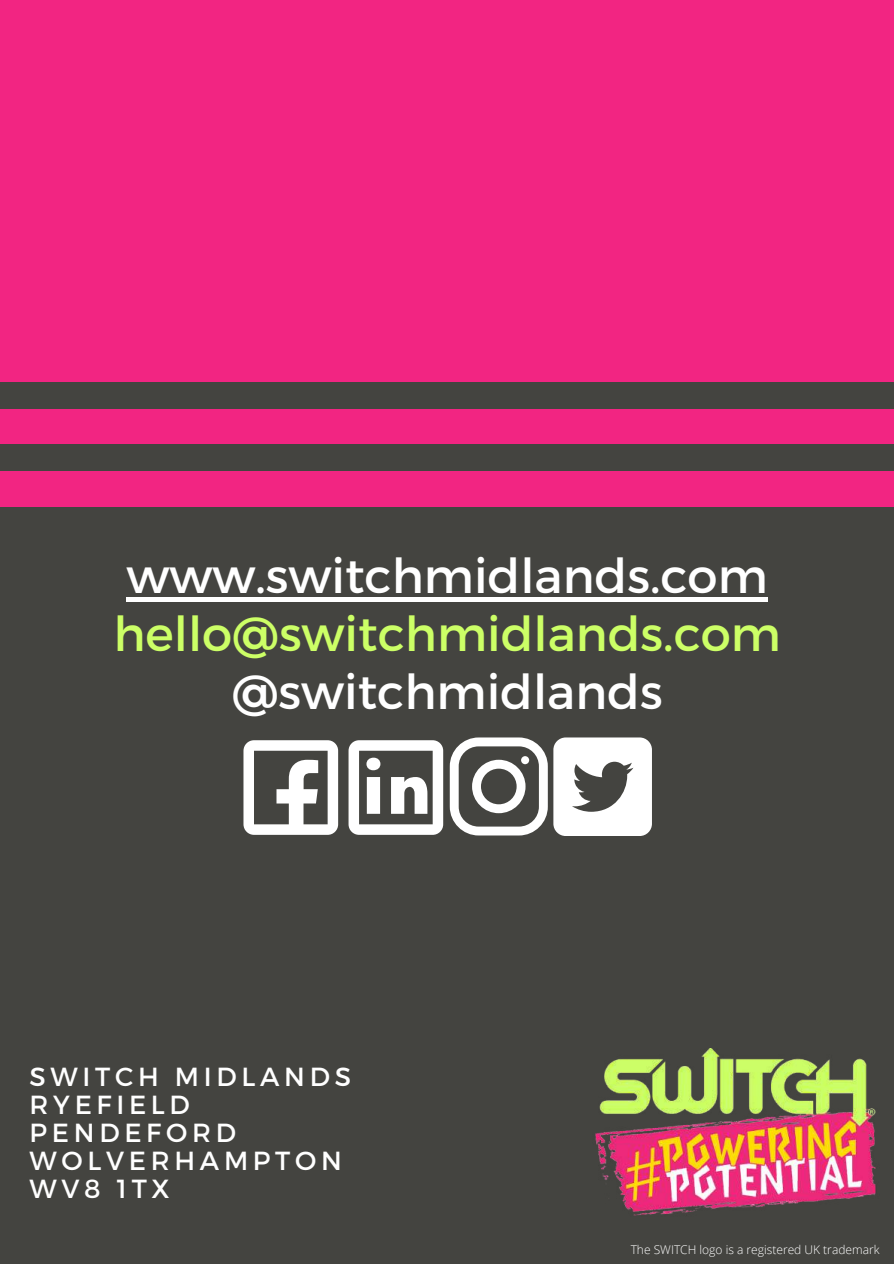
<style>
.page{position:relative;width:894px;height:1264px;background:#fff}
.page>*{position:absolute;margin:0;border:0;box-sizing:border-box;transform-origin:0 0}
.t1{font:48px "Montserrat";color:#fff}
.t2{font:48px "Montserrat";color:#cf6}
.t3{font:26.25px/28.2px "Montserrat";letter-spacing:.18em;color:#fff}
.t4{font:300 12px "Open Sans";color:#fff}
</style>
<div class="page">
<div style="left:0;top:498px;width:893px;height:765px;background:#444440"></div>
<div style="left:0;top:0;width:893px;height:507px;background:#f22582"></div>
<div style="left:0;top:444px;width:893px;height:26px;background:#444440"></div>
<img style="left:595px;top:1048px;width:281px;height:168px">
<div style="left:0;top:382px;width:893px;height:26px;background:#444440"></div>
<svg style="left:243px;top:740px;width:95px;height:94px"></svg>
<svg style="left:348px;top:740px;width:95px;height:94px"></svg>
<svg style="left:449px;top:737px;width:98px;height:98px"></svg>
<svg style="left:553px;top:737px;width:98px;height:98px"></svg>
<hr style="left:127px;top:597px;width:640px;height:4px;background:#fff">
<h1 class="t1" style="left:127px;top:545px;width:642px">www.switchmidlands.com</h1>
<h1 class="t2" style="left:113px;top:603px;width:669px">hello@switchmidlands.com</h1>
<h1 class="t1" style="left:232px;top:661px;width:432px">@switchmidlands</h1>
<p class="t3" style="left:30px;top:1061px;width:323px">SWITCH MIDLANDS<br>RYEFIELD<br>PENDEFORD<br>WOLVERHAMPTON<br>WV8 1TX</p>
<p class="t4" style="left:630px;top:1241px;width:250px">The SWITCH logo is a registered UK trademark</p>
</div>
